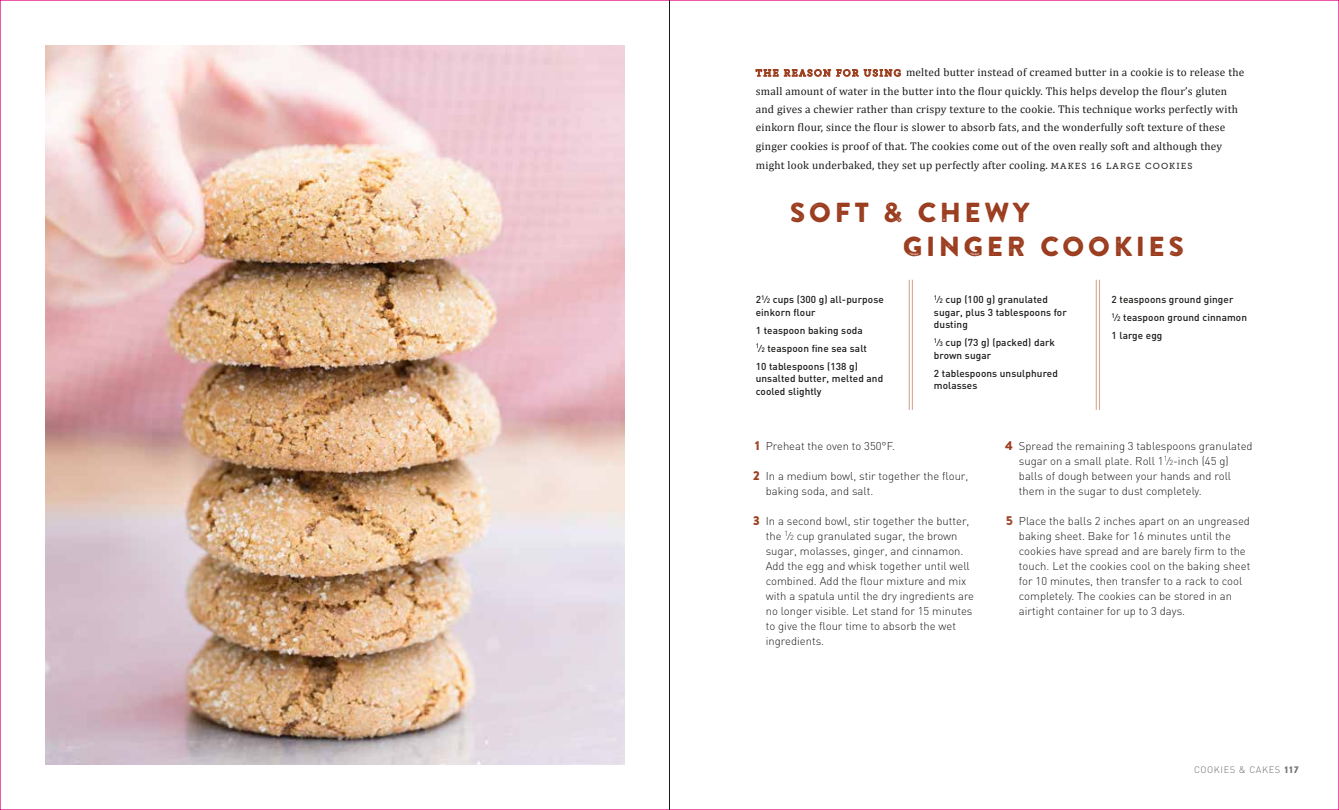
<style>
.page{position:relative;width:1339px;height:810px;background:#fff}
.page>*{position:absolute;margin:0;border:0;box-sizing:border-box;transform-origin:0 0}
.rt{font:27.5px/33.8px "Brandon Printed One";letter-spacing:.1em;color:#9a3b1d}
.t1{font:300 11.25px/15px "DIN";color:#1c1b1a}
.rhn{font:11.25px/18.5px "Cambria";letter-spacing:.02em;color:#1c1b1a}
.ril{font:500 10px/12.5px "DIN";letter-spacing:.01em;color:#1c1b1a}
.rilf{font:500 10px/12.5px "DIN";letter-spacing:.01em;color:#1c1b1a}
.t2{font:300 9.38px "DIN";color:#6a6c6c}
.s1{font-family:"Museo Slab 500";font-size:9.38px;color:#9f4323}
.s2{font-family:"Museo Slab 500";font-size:8.75px;color:#2b2b2b}
.s3{font-size:6.5px}
.s4{font-family:"Brandon Printed One";font-weight:400;font-size:12.5px;color:#9a3b1d}
.s5{font-size:7.25px}
.s6{font-family:"Brandon Printed One";font-weight:400}
</style>
<div class="page">
<img style="left:45px;top:45px;width:579px;height:720px">
<svg style="left:755px;top:69px;width:146px;height:8px"></svg>
<hr style="left:909px;top:280px;width:1px;height:130px;background:#d19e84">
<hr style="left:912px;top:280px;width:1px;height:130px;background:#d19e84">
<hr style="left:1096px;top:280px;width:1px;height:130px;background:#d19e84">
<hr style="left:1099px;top:280px;width:1px;height:130px;background:#d19e84">
<hr style="left:669px;top:0;width:1px;height:810px;background:#1c1b1a">
<p class="rhn" style="left:756px;top:63px;width:490px"><span class="s1">THE REASON FOR USING</span> melted butter instead of creamed butter in a cookie is to release the small amount of water in the butter into the flour quickly. This helps develop the flour’s gluten and gives a chewier rather than crispy texture to the cookie. This technique works perfectly with einkorn flour, since the flour is slower to absorb fats, and the wonderfully soft texture of these ginger cookies is proof of that. The cookies come out of the oven really soft and although they might look underbaked, they set up perfectly after cooling. <span class="s2">MAKES 16 LARGE COOKIES</span></p>
<p class="rt" style="left:902px;top:195px;width:284px;text-indent:-113px">SOFT &amp; CHEWY<br>GINGER COOKIES</p>
<p class="rilf" style="left:756px;top:293px;width:130px">2<sup>1</sup>⁄<span class="s3">2</span> cups (300 g) all-purpose einkorn flour</p>
<p class="ril" style="left:756px;top:323px;width:108px">1 teaspoon baking soda</p>
<p class="ril" style="left:756px;top:342px;width:113px"><sup>1</sup>⁄<span class="s3">2</span> teaspoon fine sea salt</p>
<p class="ril" style="left:756px;top:360px;width:129px">10 tablespoons (138 g) unsalted butter, melted and cooled slightly</p>
<p class="ril" style="left:934px;top:293px;width:134px"><sup>1</sup>⁄<span class="s3">2</span> cup (100 g) granulated sugar, plus 3 tablespoons for dusting</p>
<p class="ril" style="left:934px;top:336px;width:123px"><sup>1</sup>⁄<span class="s3">3</span> cup (73 g) (packed) dark brown sugar</p>
<p class="ril" style="left:934px;top:367px;width:125px">2 tablespoons unsulphured molasses</p>
<p class="ril" style="left:1111px;top:293px;width:123px">2 teaspoons ground ginger</p>
<p class="ril" style="left:1111px;top:311px;width:137px"><sup>1</sup>⁄<span class="s3">2</span> teaspoon ground cinnamon</p>
<p class="ril" style="left:1111px;top:329px;width:52px">1 large egg</p>
<p class="t1" style="left:755px;top:439px;width:142px"><span class="s4">1</span> Preheat the oven to 350°F.</p>
<p class="t1" style="left:766px;top:469px;width:204px;text-indent:-13px"><span class="s4">2</span> In a medium bowl, stir together the flour, baking soda, and salt.</p>
<p class="t1" style="left:766px;top:514px;width:210px;text-indent:-13px"><span class="s4">3</span> In a second bowl, stir together the butter, the <sup>1</sup>⁄<span class="s5">2</span> cup granulated sugar, the brown sugar, molasses, ginger, and cinnamon.<br>Add the egg and whisk together until well combined. Add the flour mixture and mix with a spatula until the dry ingredients are no longer visible. Let stand for 15 minutes to give the flour time to absorb the wet ingredients.</p>
<p class="t1" style="left:1019px;top:439px;width:235px;text-indent:-14px"><span class="s4">4</span> Spread the remaining 3 tablespoons granulated sugar on a small plate. Roll 1<sup>1</sup>⁄<span class="s5">2</span>-inch (45 g) balls of dough between your hands and roll them in the sugar to dust completely.</p>
<p class="t1" style="left:1019px;top:514px;width:233px;text-indent:-13px"><span class="s4">5</span> Place the balls 2 inches apart on an ungreased baking sheet. Bake for 16 minutes until the cookies have spread and are barely firm to the touch. Let the cookies cool on the baking sheet for 10 minutes, then transfer to a rack to cool completely. The cookies can be stored in an airtight container for up to 3 days.</p>
<p class="t2" style="left:1194px;top:763px;width:14px">Cookie</p>
<p class="t2" style="left:1230px;top:763px;width:71px">s &amp; Cakes <span class="s6">117</span></p>
</div>
